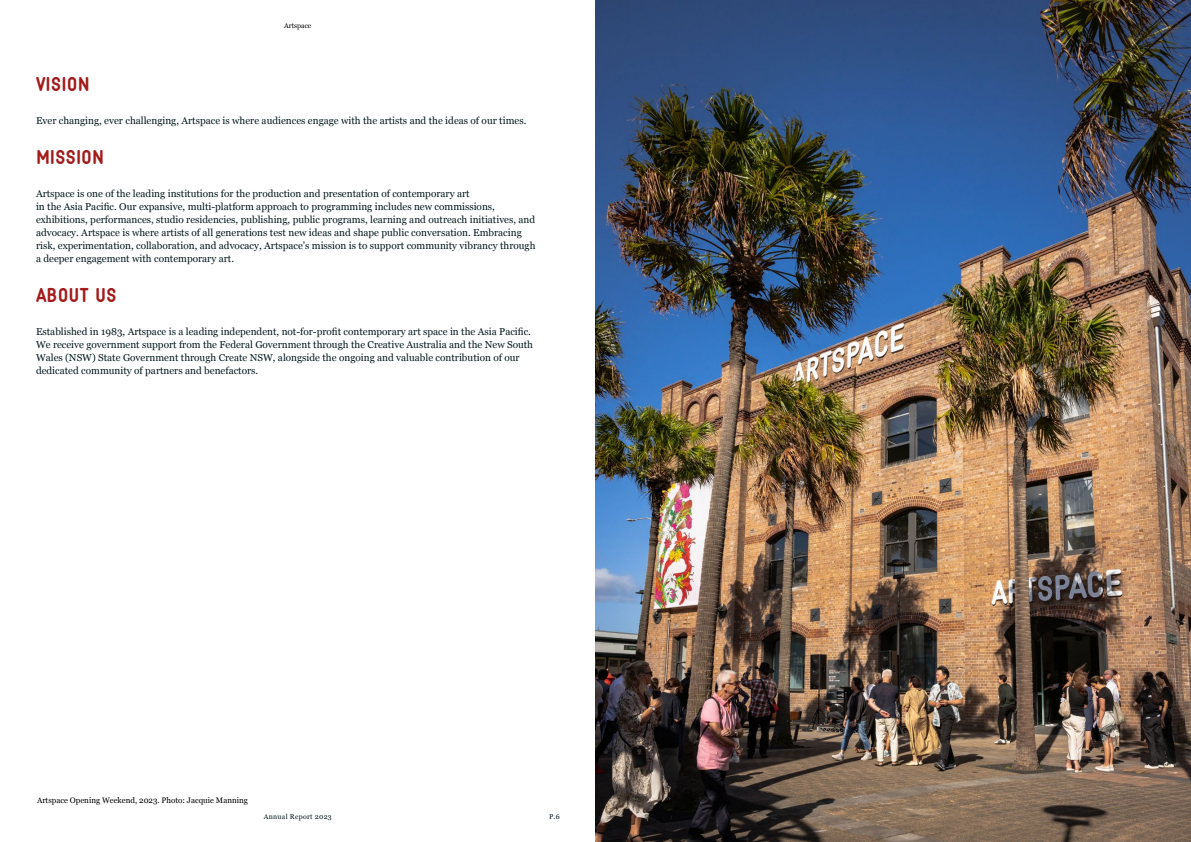
<style>
.page{position:relative;width:1191px;height:842px;background:#fff}
.page>*{position:absolute;margin:0;border:0;box-sizing:border-box;transform-origin:0 0}
.t1{font:700 20px "Elemental";color:#a21c1c}
.t2{font:10px/13px "Georgia";color:#06191d}
.t3{font:8px "Georgia";color:#000}
.t4{font:7px "Georgia";letter-spacing:.04em;color:#06191d}
.t5{font:7px "Georgia";color:#000}
</style>
<div class="page">
<img style="left:595px;top:0;width:596px;height:842px">
<p class="t5" style="left:284px;top:20px;width:29px">Artspace</p>
<h1 class="t1" style="left:36px;top:72px;width:55px">VISION</h1>
<p class="t2" style="left:36px;top:114px;width:492px">Ever changing, ever challenging, Artspace is where audiences engage with the artists and the ideas of our times.</p>
<h1 class="t1" style="left:36px;top:145px;width:70px">MISSION</h1>
<p class="t2" style="left:36px;top:187px;width:501px">Artspace is one of the leading institutions for the production and presentation of contemporary art<br>in the Asia Pacific. Our expansive, multi-platform approach to programming includes new commissions, exhibitions, performances, studio residencies, publishing, public programs, learning and outreach initiatives, and advocacy. Artspace is where artists of all generations test new ideas and shape public conversation. Embracing risk, experimentation, collaboration, and advocacy, Artspace’s mission is to support community vibrancy through a deeper engagement with contemporary art.</p>
<h1 class="t1" style="left:36px;top:283px;width:82px">ABOUT US</h1>
<p class="t2" style="left:36px;top:325px;width:498px">Established in 1983, Artspace is a leading independent, not-for-profit contemporary art space in the Asia Pacific.<br>We receive government support from the Federal Government through the Creative Australia and the New South Wales (NSW) State Government through Create NSW, alongside the ongoing and valuable contribution of our dedicated community of partners and benefactors.</p>
<p class="t3" style="left:37px;top:795px;width:212px">Artspace Opening Weekend, 2023. Photo: Jacquie Manning</p>
<p class="t4" style="left:264px;top:812px;width:69px">Annual Report 2023</p>
<p class="t4" style="left:549px;top:812px;width:12px">P.6</p>
</div>
